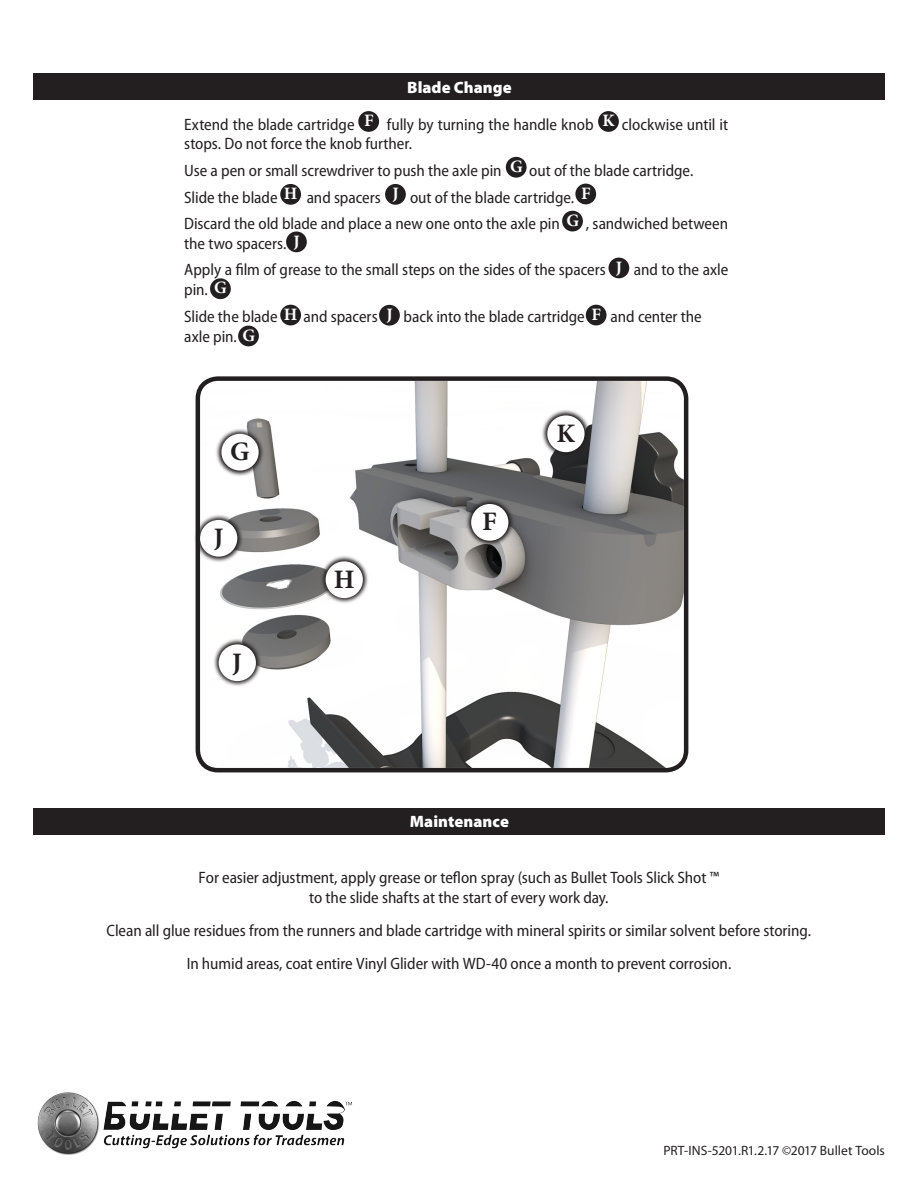
<style>
.page{position:relative;width:918px;height:1188px;background:#fff}
.page>*{position:absolute;margin:0;border:0;box-sizing:border-box;transform-origin:0 0}
.t1{font:700 26.7px "Minion Pro";color:#231f20}
.t2{font:700 17.4px "Minion Pro";color:#fff}
.t3{font:semi-condensed 16.5px/19.8px "Myriad Pro";letter-spacing:-.005em;color:#231f20;text-align:center}
.t4{font:900 16.5px "Myriad Pro";letter-spacing:.005em;color:#fff}
.t5{font:13.5px "Myriad Pro";letter-spacing:-.005em;color:#231f20}
.s1{font-family:"Minion Pro";font-weight:700;font-stretch:normal;font-size:17.4px;color:#fff}
</style>
<div class="page">
<img style="left:200px;top:381px;width:484px;height:387px">
<div style="left:196px;top:376px;width:492px;height:396px;border:4px solid #231f20;border-radius:20px"></div>
<svg style="left:465px;top:498px;width:49px;height:49px"></svg>
<div style="left:471px;top:504px;width:37px;height:37px;background:#fff;border-radius:50%"></div>
<svg style="left:541px;top:409px;width:50px;height:49px"></svg>
<div style="left:547px;top:415px;width:38px;height:37px;background:#fff;border-radius:50%"></div>
<svg style="left:215px;top:427px;width:50px;height:50px"></svg>
<div style="left:221px;top:434px;width:38px;height:37px;background:#fff;border-radius:50%"></div>
<svg style="left:195px;top:514px;width:48px;height:49px"></svg>
<div style="left:200px;top:520px;width:37px;height:37px;background:#fff;border-radius:50%"></div>
<svg style="left:319px;top:555px;width:50px;height:49px"></svg>
<div style="left:326px;top:561px;width:37px;height:37px;background:#fff;border-radius:50%"></div>
<svg style="left:212px;top:638px;width:50px;height:49px"></svg>
<div style="left:219px;top:644px;width:37px;height:37px;background:#fff;border-radius:50%"></div>
<div style="left:506px;top:157px;width:21px;height:21px;background:#231f20;border-radius:50%"></div>
<div style="left:562px;top:211px;width:21px;height:20px;background:#231f20;border-radius:50%"></div>
<div style="left:210px;top:278px;width:21px;height:21px;background:#231f20;border-radius:50%"></div>
<div style="left:238px;top:326px;width:21px;height:20px;background:#231f20;border-radius:50%"></div>
<div style="left:358px;top:111px;width:21px;height:21px;background:#231f20;border-radius:50%"></div>
<div style="left:586px;top:305px;width:21px;height:20px;background:#231f20;border-radius:50%"></div>
<div style="left:598px;top:111px;width:21px;height:21px;background:#231f20;border-radius:50%"></div>
<div style="left:280px;top:184px;width:21px;height:21px;background:#231f20;border-radius:50%"></div>
<div style="left:280px;top:305px;width:21px;height:20px;background:#231f20;border-radius:50%"></div>
<div style="left:385px;top:184px;width:21px;height:21px;background:#231f20;border-radius:50%"></div>
<div style="left:286px;top:231px;width:21px;height:21px;background:#231f20;border-radius:50%"></div>
<div style="left:379px;top:305px;width:21px;height:21px;background:#231f20;border-radius:50%"></div>
<div style="left:608px;top:258px;width:21px;height:20px;background:#231f20;border-radius:50%"></div>
<div style="left:575px;top:184px;width:21px;height:20px;background:#231f20;border-radius:50%"></div>
<div style="left:34px;top:73px;width:851px;height:27px;background:#231f20"></div>
<div style="left:34px;top:808px;width:851px;height:27px;background:#231f20"></div>
<img style="left:37px;top:1092px;width:315px;height:62px">
<p class="t4" style="left:407px;top:78px;width:106px">Blade Change</p>
<p class="t2" style="left:364px;top:108px;width:11px">F</p>
<p class="t2" style="left:603px;top:108px;width:14px">K</p>
<p class="t3" style="left:184px;top:115px;width:172px">Extend the blade cartridge</p>
<p class="t3" style="left:387px;top:115px;width:208px">fully by turning the handle knob</p>
<p class="t3" style="left:622px;top:115px;width:108px">clockwise until it</p>
<p class="t3" style="left:184px;top:134px;width:229px">stops. Do not force the knob further.</p>
<p class="t3" style="left:184px;top:161px;width:511px">Use a pen or small screwdriver to push the axle pin Z out of the blade cartridge.</p>
<p class="t3" style="left:184px;top:187px;width:95px">Slide the blade</p>
<p class="t3" style="left:307px;top:187px;width:76px">and spacers</p>
<p class="t3" style="left:410px;top:187px;width:166px">out of the blade cartridge.</p>
<p class="t3" style="left:184px;top:214px;width:377px">Discard the old blade and place a new one onto the axle pin</p>
<p class="t3" style="left:586px;top:214px;width:144px">, sandwiched between</p>
<p class="t3" style="left:184px;top:234px;width:104px">the two spacers.</p>
<p class="t3" style="left:184px;top:260px;width:423px">Apply a film of grease to the small steps on the sides of the spacers</p>
<p class="t3" style="left:634px;top:260px;width:96px">and to the axle</p>
<p class="t3" style="left:184px;top:280px;width:25px">pin.</p>
<p class="t3" style="left:184px;top:307px;width:95px">Slide the blade</p>
<p class="t3" style="left:303px;top:307px;width:76px">and spacers</p>
<p class="t3" style="left:404px;top:307px;width:183px">back into the blade cartridge</p>
<p class="t3" style="left:611px;top:307px;width:93px">and center the</p>
<p class="t3" style="left:184px;top:327px;width:72px">axle pin. <span class="s1">G</span></p>
<p class="t2" style="left:510px;top:154px;width:14px">G</p>
<p class="t2" style="left:581px;top:181px;width:11px">F</p>
<p class="t2" style="left:284px;top:181px;width:15px">H</p>
<p class="t2" style="left:392px;top:181px;width:8px">J</p>
<p class="t2" style="left:566px;top:208px;width:14px">G</p>
<p class="t2" style="left:293px;top:229px;width:8px">J</p>
<p class="t2" style="left:616px;top:255px;width:8px">J</p>
<p class="t2" style="left:214px;top:276px;width:14px">G</p>
<p class="t2" style="left:284px;top:302px;width:15px">H</p>
<p class="t2" style="left:591px;top:302px;width:11px">F</p>
<p class="t2" style="left:386px;top:302px;width:8px">J</p>
<p class="t1" style="left:230px;top:433px;width:21px">G</p>
<p class="t1" style="left:214px;top:519px;width:11px">J</p>
<p class="t1" style="left:232px;top:644px;width:11px">J</p>
<p class="t1" style="left:334px;top:561px;width:22px">H</p>
<p class="t1" style="left:482px;top:503px;width:16px">F</p>
<p class="t1" style="left:556px;top:415px;width:20px">K</p>
<p class="t4" style="left:410px;top:812px;width:101px">Maintenance</p>
<p class="t3" style="left:199px;top:868px;width:522px">For easier adjustment, apply grease or teflon spray (such as Bullet Tools Slick Shot ™ to the slide shafts at the start of every work day.</p>
<p class="t3" style="left:107px;top:921px;width:706px">Clean all glue residues from the runners and blade cartridge with mineral spirits or similar solvent before storing.</p>
<p class="t3" style="left:187px;top:954px;width:546px">In humid areas, coat entire Vinyl Glider with WD-40 once a month to prevent corrosion.</p>
<p class="t5" style="left:663px;top:1142px;width:223px">PRT-INS-5201.R1.2.17 ©2017 Bullet Tools</p>
</div>
